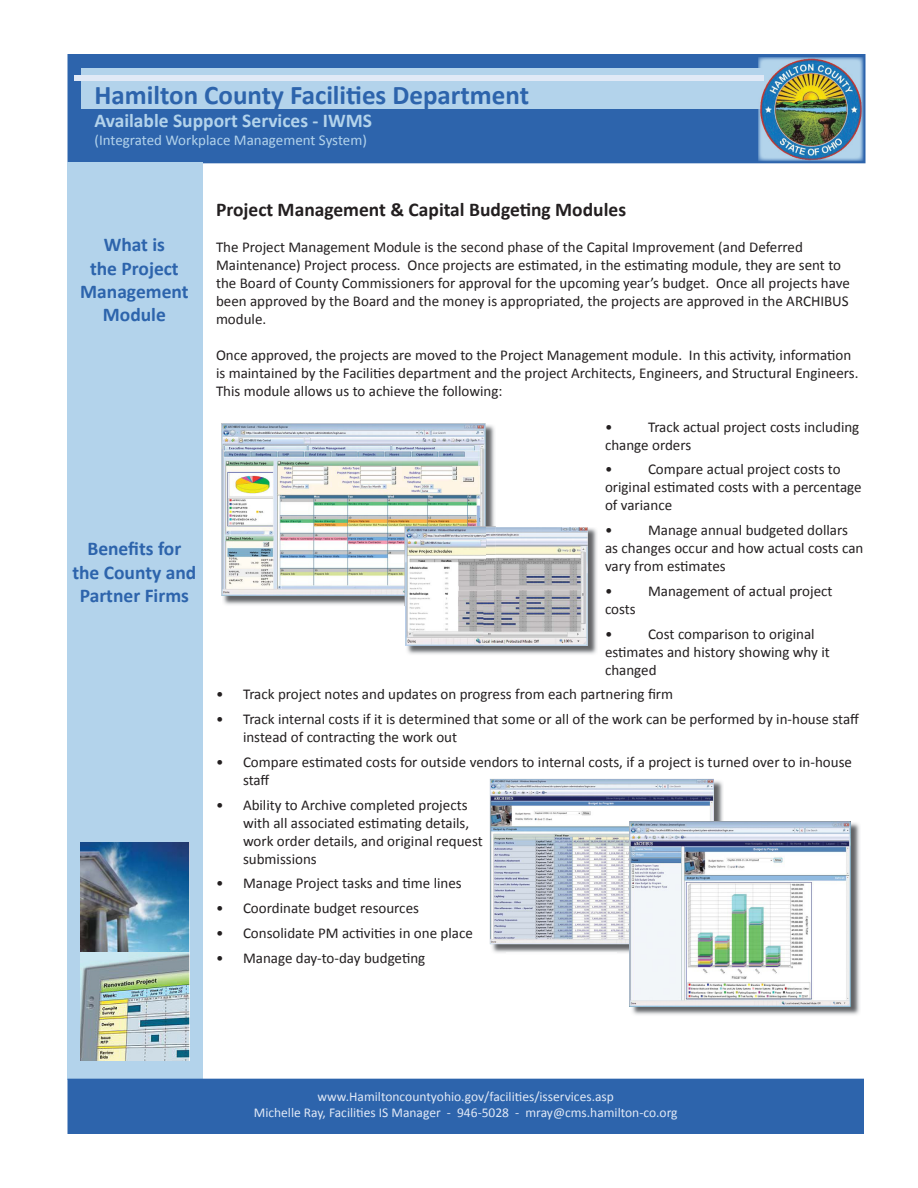
<style>
.page{position:relative;width:918px;height:1188px;background:#fff}
.page>*{position:absolute;margin:0;border:0;box-sizing:border-box;transform-origin:0 0}
.t1{font:700 27px "Calibri";color:#2d64ac}
.t2{font:700 19.5px/23.4px "Calibri";color:#2d64ac;text-align:center}
.t3{font:700 19.5px "Calibri";color:#231f20}
.t4{font:700 19.5px "Calibri";color:#b3d3eb}
.t5{font:15px/18px "Calibri";color:#231f20}
.t6{font:15px "Calibri";color:#b3d3eb}
.t7{font:13.5px/16.2px "Calibri";color:#e1e9f6;text-align:center}
</style>
<div class="page">
<div style="left:68px;top:54px;width:798px;height:109px;background:#2d64ac"></div>
<div style="left:81px;top:68px;width:717px;height:41px;background:#b3d3eb"></div>
<div style="left:67px;top:163px;width:136px;height:917px;background:#b3d3eb"></div>
<img style="left:758px;top:57px;width:105px;height:104px">
<div style="left:74px;top:75px;width:690px;height:6px;background:#e1e9f6"></div>
<div style="left:68px;top:1079px;width:796px;height:55px;background:#2d64ac"></div>
<img style="left:223px;top:424px;width:272px;height:182px">
<img style="left:221px;top:423px;width:264px;height:173px">
<img style="left:405px;top:528px;width:192px;height:126px">
<img style="left:483px;top:527px;width:105px;height:119px">
<img style="left:405px;top:527px;width:91px;height:79px">
<img style="left:405px;top:527px;width:81px;height:69px">
<img style="left:80px;top:842px;width:109px;height:218px">
<img style="left:491px;top:780px;width:232px;height:174px">
<img style="left:507px;top:952px;width:110px;height:2px">
<img style="left:490px;top:779px;width:224px;height:165px">
<img style="left:630px;top:823px;width:230px;height:192px">
<img style="left:630px;top:821px;width:221px;height:185px">
<h1 class="t1" style="left:94px;top:78px;width:436px">Hamilton County Facilities Department</h1>
<h2 class="t4" style="left:94px;top:109px;width:279px">Available Support Services - IWMS</h2>
<p class="t6" style="left:94px;top:131px;width:274px">(Integrated Workplace Management System)</p>
<p class="t2" style="left:80px;top:232px;width:110px">What is<br>the Project<br>Management<br>Module</p>
<p class="t2" style="left:72px;top:536px;width:126px">Benefits for the County and<br>Partner Firms</p>
<p class="t3" style="left:216px;top:197px;width:412px">Project Management &amp; Capital Budgeting Modules</p>
<p class="t5" style="left:216px;top:237px;width:635px">The Project Management Module is the second phase of the Capital Improvement (and Deferred Maintenance) Project process. Once projects are estimated, in the estimating module, they are sent to the Board of County Commissioners for approval for the upcoming year’s budget. Once all projects have been approved by the Board and the money is appropriated, the projects are approved in the ARCHIBUS module.</p>
<p class="t5" style="left:216px;top:345px;width:644px">Once approved, the projects are moved to the Project Management module. In this activity, information is maintained by the Facilities department and the project Architects, Engineers, and Structural Engineers.<br>This module allows us to achieve the following:</p>
<p class="t5" style="left:605px;top:417px;width:256px">• Track actual project costs including change orders</p>
<p class="t5" style="left:605px;top:460px;width:258px">• Compare actual project costs to original estimated costs with a percentage of variance</p>
<p class="t5" style="left:605px;top:520px;width:260px">• Manage annual budgeted dollars as changes occur and how actual costs can vary from estimates</p>
<p class="t5" style="left:605px;top:581px;width:229px">• Management of actual project costs</p>
<p class="t5" style="left:605px;top:624px;width:226px">• Cost comparison to original estimates and history showing why it changed</p>
<p class="t5" style="left:216px;top:685px;width:459px">• Track project notes and updates on progress from each partnering firm</p>
<p class="t5" style="left:243px;top:709px;width:618px;text-indent:-27px">• Track internal costs if it is determined that some or all of the work can be performed by in-house staff instead of contracting the work out</p>
<p class="t5" style="left:243px;top:752px;width:611px;text-indent:-27px">• Compare estimated costs for outside vendors to internal costs, if a project is turned over to in-house staff</p>
<p class="t5" style="left:243px;top:795px;width:241px;text-indent:-27px">• Ability to Archive completed projects with all associated estimating details, work order details, and original request submissions</p>
<p class="t5" style="left:216px;top:874px;width:247px">• Manage Project tasks and time lines</p>
<p class="t5" style="left:216px;top:898px;width:205px">• Coordinate budget resources</p>
<p class="t5" style="left:216px;top:923px;width:258px">• Consolidate PM activities in one place</p>
<p class="t5" style="left:216px;top:948px;width:211px">• Manage day-to-day budgeting</p>
<p class="t7" style="left:254px;top:1088px;width:425px">www.Hamiltoncountyohio.gov/facilities/isservices.asp<br>Michelle Ray, Facilities IS Manager - 946-5028 - mray@cms.hamilton-co.org</p>
</div>
